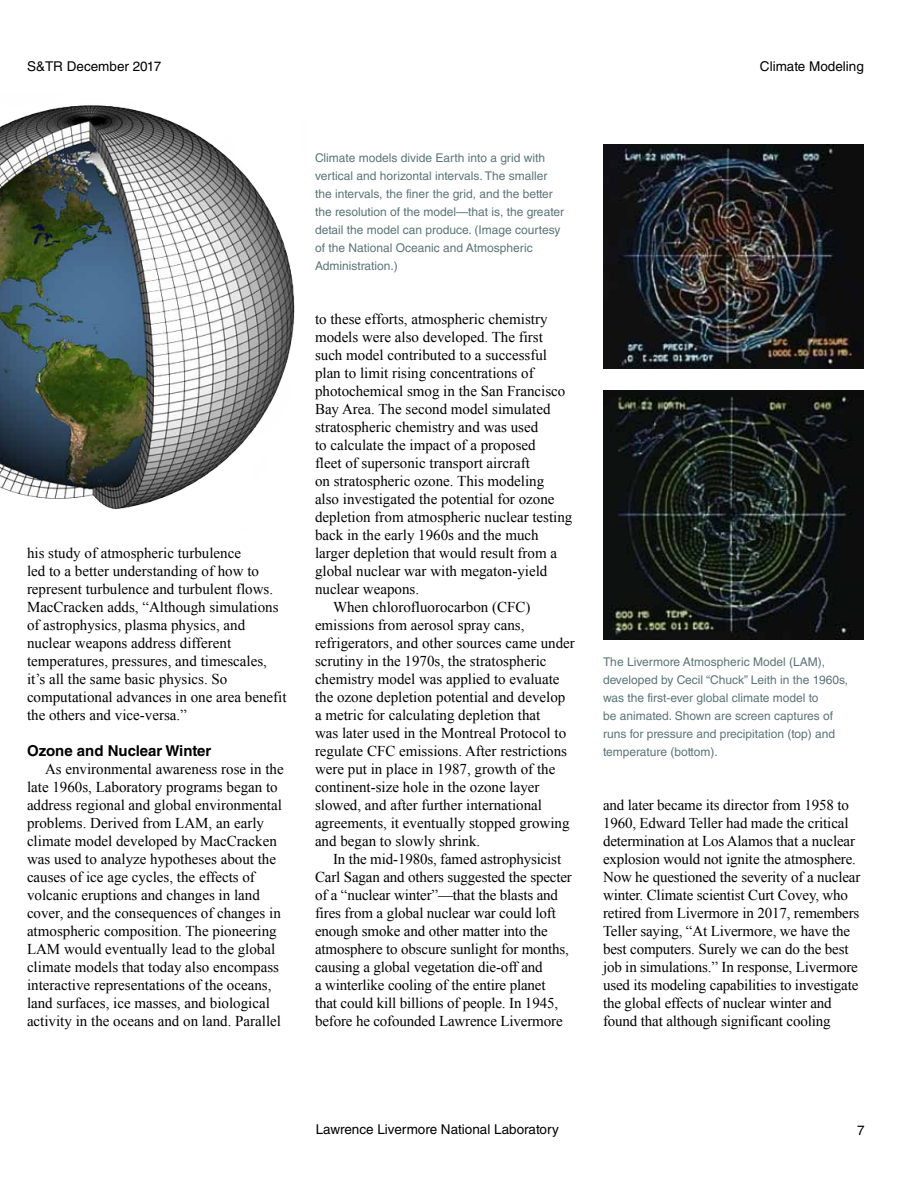
<style>
.page{position:relative;width:918px;height:1188px;background:#fff}
.page>*{position:absolute;margin:0;border:0;box-sizing:border-box;transform-origin:0 0}
.t1{font:15px/18px "Times New Roman";color:#000}
.t2{font:700 15px "Helvetica LT Std";color:#000}
.t3{font:13.5px "Helvetica LT Std";color:#000}
.t4{font:12px/18px "Helvetica LT Std";color:#5b7478}
</style>
<div class="page">
<img style="left:603px;top:144px;width:261px;height:224px">
<img style="left:603px;top:390px;width:261px;height:249px">
<img style="left:0;top:105px;width:295px;height:404px">
<p class="t3" style="left:27px;top:59px;width:136px">S&amp;TR December 2017</p>
<p class="t3" style="left:760px;top:59px;width:106px">Climate Modeling</p>
<p class="t1" style="left:27px;top:544px;width:261px">his study of atmospheric turbulence<br>led to a better understanding of how to represent turbulence and turbulent flows.<br>MacCracken adds, “Although simulations of astrophysics, plasma physics, and nuclear weapons address different temperatures, pressures, and timescales, it’s all the same basic physics. So computational advances in one area benefit the others and vice-versa.”</p>
<p class="t2" style="left:27px;top:742px;width:186px">Ozone and Nuclear Winter</p>
<p class="t1" style="left:27px;top:760px;width:258px;text-indent:18px">As environmental awareness rose in the late 1960s, Laboratory programs began to address regional and global environmental problems. Derived from LAM, an early climate model developed by MacCracken was used to analyze hypotheses about the causes of ice age cycles, the effects of volcanic eruptions and changes in land cover, and the consequences of changes in atmospheric composition. The pioneering LAM would eventually lead to the global climate models that today also encompass interactive representations of the oceans, land surfaces, ice masses, and biological activity in the oceans and on land. Parallel</p>
<p class="t4" style="left:315px;top:149px;width:251px">Climate models divide Earth into a grid with vertical and horizontal intervals. The smaller the intervals, the finer the grid, and the better the resolution of the model—that is, the greater detail the model can produce. (Image courtesy of the National Oceanic and Atmospheric Administration.)</p>
<p class="t1" style="left:315px;top:310px;width:234px">to these efforts, atmospheric chemistry</p>
<p class="t1" style="left:315px;top:328px;width:229px">models were also developed. The first</p>
<p class="t1" style="left:315px;top:346px;width:234px">such model contributed to a successful</p>
<p class="t1" style="left:315px;top:364px;width:220px">plan to limit rising concentrations of</p>
<p class="t1" style="left:315px;top:382px;width:252px">photochemical smog in the San Francisco</p>
<p class="t1" style="left:315px;top:400px;width:237px">Bay Area. The second model simulated</p>
<p class="t1" style="left:315px;top:418px;width:225px">stratospheric chemistry and was used</p>
<p class="t1" style="left:315px;top:436px;width:222px">to calculate the impact of a proposed</p>
<p class="t1" style="left:315px;top:454px;width:216px">fleet of supersonic transport aircraft</p>
<p class="t1" style="left:315px;top:472px;width:231px">on stratospheric ozone. This modeling</p>
<p class="t1" style="left:315px;top:490px;width:241px">also investigated the potential for ozone</p>
<p class="t1" style="left:315px;top:508px;width:259px">depletion from atmospheric nuclear testing</p>
<p class="t1" style="left:315px;top:526px;width:225px">back in the early 1960s and the much</p>
<p class="t1" style="left:315px;top:544px;width:244px">larger depletion that would result from a</p>
<p class="t1" style="left:315px;top:562px;width:234px">global nuclear war with megaton-yield</p>
<p class="t1" style="left:315px;top:580px;width:106px">nuclear weapons.</p>
<p class="t1" style="left:333px;top:598px;width:199px">When chlorofluorocarbon (CFC)</p>
<p class="t1" style="left:315px;top:616px;width:211px">emissions from aerosol spray cans,</p>
<p class="t1" style="left:315px;top:634px;width:261px">refrigerators, and other sources came under</p>
<p class="t1" style="left:315px;top:652px;width:233px">scrutiny in the 1970s, the stratospheric</p>
<p class="t1" style="left:315px;top:670px;width:246px">chemistry model was applied to evaluate</p>
<p class="t1" style="left:315px;top:688px;width:252px">the ozone depletion potential and develop</p>
<p class="t1" style="left:315px;top:706px;width:227px">a metric for calculating depletion that</p>
<p class="t1" style="left:315px;top:724px;width:253px">was later used in the Montreal Protocol to</p>
<p class="t1" style="left:315px;top:742px;width:254px">regulate CFC emissions. After restrictions</p>
<p class="t1" style="left:315px;top:760px;width:242px">were put in place in 1987, growth of the</p>
<p class="t1" style="left:315px;top:778px;width:226px">continent-size hole in the ozone layer</p>
<p class="t1" style="left:315px;top:796px;width:229px">slowed, and after further international</p>
<p class="t1" style="left:315px;top:814px;width:256px">agreements, it eventually stopped growing</p>
<p class="t1" style="left:315px;top:832px;width:167px">and began to slowly shrink.</p>
<p class="t1" style="left:333px;top:850px;width:230px">In the mid-1980s, famed astrophysicist</p>
<p class="t1" style="left:315px;top:868px;width:258px">Carl Sagan and others suggested the specter</p>
<p class="t1" style="left:315px;top:886px;width:245px">of a “nuclear winter”—that the blasts and</p>
<p class="t1" style="left:315px;top:904px;width:242px">fires from a global nuclear war could loft</p>
<p class="t1" style="left:315px;top:922px;width:234px">enough smoke and other matter into the</p>
<p class="t1" style="left:315px;top:940px;width:255px">atmosphere to obscure sunlight for months,</p>
<p class="t1" style="left:315px;top:958px;width:229px">causing a global vegetation die-off and</p>
<p class="t1" style="left:315px;top:976px;width:232px">a winterlike cooling of the entire planet</p>
<p class="t1" style="left:315px;top:994px;width:245px">that could kill billions of people. In 1945,</p>
<p class="t1" style="left:315px;top:1012px;width:249px">before he cofounded Lawrence Livermore</p>
<p class="t4" style="left:603px;top:653px;width:247px">The Livermore Atmospheric Model (LAM), developed by Cecil “Chuck” Leith in the 1960s, was the first-ever global climate model to<br>be animated. Shown are screen captures of runs for pressure and precipitation (top) and temperature (bottom).</p>
<p class="t1" style="left:603px;top:796px;width:259px">and later became its director from 1958 to 1960, Edward Teller had made the critical determination at Los Alamos that a nuclear explosion would not ignite the atmosphere.<br>Now he questioned the severity of a nuclear winter. Climate scientist Curt Covey, who retired from Livermore in 2017, remembers Teller saying, “At Livermore, we have the best computers. Surely we can do the best job in simulations.” In response, Livermore used its modeling capabilities to investigate the global effects of nuclear winter and found that although significant cooling</p>
<p class="t3" style="left:316px;top:1121px;width:245px">Lawrence Livermore National Laboratory</p>
<p class="t3" style="left:857px;top:1122px;width:9px">7</p>
</div>
